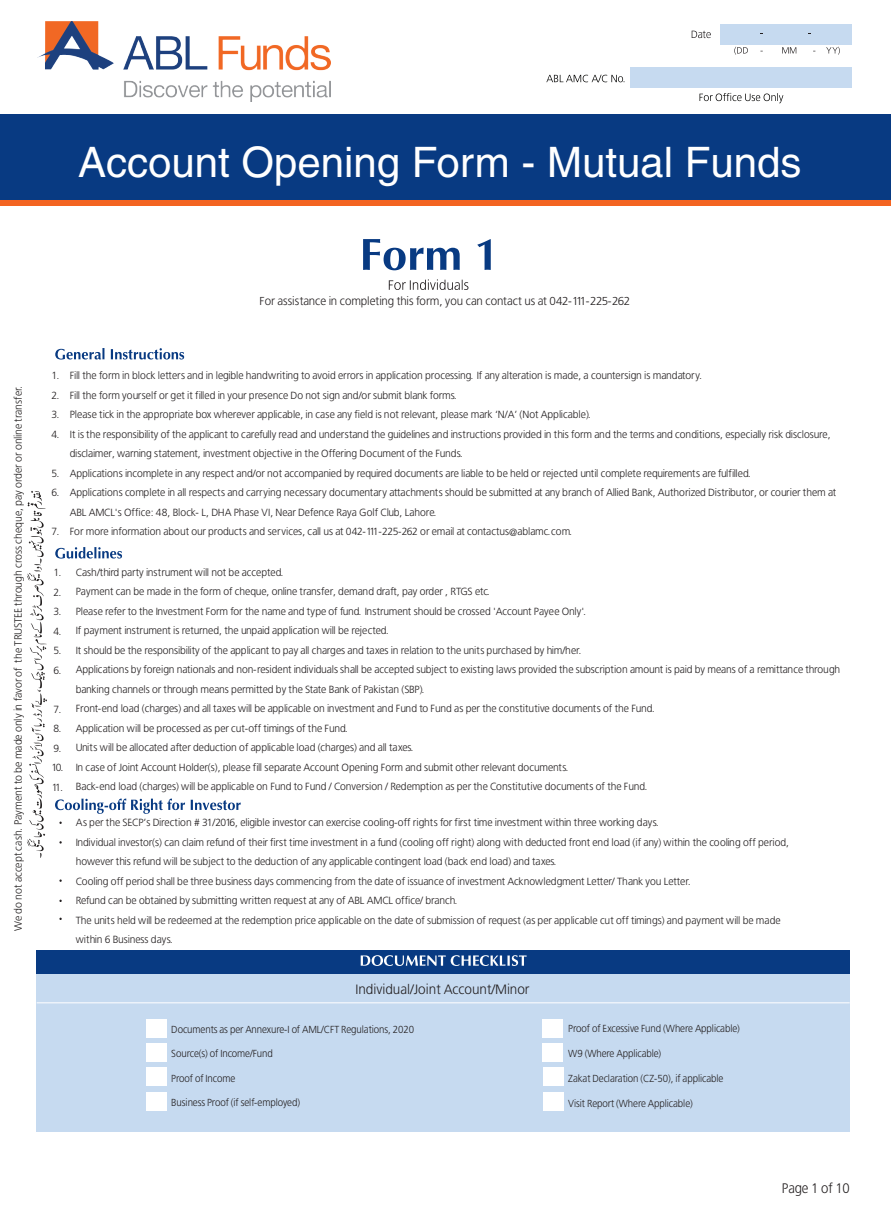
<style>
.page{position:relative;width:891px;height:1215px;background:#fff}
.page>*{position:absolute;margin:0;border:0;box-sizing:border-box;transform-origin:0 0}
.t1{font:42px "Helvetica";color:#fff}
.t2{font:13.8px "Bastardus Sans";letter-spacing:-.01em;color:#231f20;scale:.95 1}
.t3{font:13.5px "Bastardus Sans";letter-spacing:-.005em;color:#231f20}
.t4{font:11.55px "Bastardus Sans";color:#231f20}
.t5{font:10.5px "Bastardus Sans";color:#211e1e}
.t6{font:10.35px/19.5px "Bastardus Sans";color:#231f20}
.t7{font:10.2px "Bastardus Sans";letter-spacing:-.01em;color:#231f20;scale:.95 1}
</style>
<div class="page">
<svg style="left:692px;top:31px;width:19px;height:7px"></svg>
<svg style="left:734px;top:47px;width:29px;height:8px"></svg>
<svg style="left:782px;top:47px;width:33px;height:7px"></svg>
<svg style="left:826px;top:47px;width:14px;height:8px"></svg>
<div style="left:720px;top:24px;width:17px;height:20px;background:#c6daf0"></div>
<div style="left:737px;top:24px;width:16px;height:20px;background:#c6daf0"></div>
<div style="left:753px;top:24px;width:17px;height:20px;background:#c6daf0"></div>
<div style="left:770px;top:24px;width:16px;height:20px;background:#c6daf0"></div>
<div style="left:786px;top:24px;width:17px;height:20px;background:#c6daf0"></div>
<div style="left:803px;top:24px;width:16px;height:20px;background:#c6daf0"></div>
<div style="left:819px;top:24px;width:17px;height:20px;background:#c6daf0"></div>
<div style="left:836px;top:24px;width:16px;height:20px;background:#c6daf0"></div>
<div style="left:630px;top:67px;width:222px;height:21px;background:#c6daf0"></div>
<svg style="left:546px;top:75px;width:78px;height:7px"></svg>
<svg style="left:700px;top:93px;width:83px;height:10px"></svg>
<svg style="left:363px;top:239px;width:128px;height:31px"></svg>
<div style="left:0;top:114px;width:891px;height:89px;background:#083a82"></div>
<div style="left:0;top:200px;width:891px;height:5px;background:#f36421"></div>
<svg style="left:389px;top:279px;width:79px;height:11px"></svg>
<div style="left:37px;top:974px;width:813px;height:157px;background:#c6daf0"></div>
<div style="left:146px;top:1019px;width:20px;height:19px;background:#fff"></div>
<div style="left:37px;top:951px;width:813px;height:23px;background:#083a82"></div>
<svg style="left:361px;top:955px;width:166px;height:11px"></svg>
<svg style="left:55px;top:348px;width:129px;height:12px"></svg>
<svg style="left:55px;top:799px;width:186px;height:15px"></svg>
<svg style="left:55px;top:547px;width:67px;height:12px"></svg>
<hr style="left:37px;top:1002px;width:813px;height:1px;background:#fff">
<div style="left:146px;top:1043px;width:20px;height:19px;background:#fff"></div>
<div style="left:146px;top:1067px;width:20px;height:19px;background:#fff"></div>
<div style="left:146px;top:1092px;width:20px;height:19px;background:#fff"></div>
<div style="left:543px;top:1019px;width:20px;height:19px;background:#fff"></div>
<div style="left:543px;top:1043px;width:20px;height:19px;background:#fff"></div>
<div style="left:543px;top:1067px;width:20px;height:19px;background:#fff"></div>
<div style="left:543px;top:1092px;width:20px;height:19px;background:#fff"></div>
<svg style="left:27px;top:491px;width:20px;height:367px"></svg>
<img style="left:38px;top:22px;width:293px;height:80px">
<h1 class="t1" style="left:78px;top:138px;width:725px">Account Opening Form - Mutual Funds</h1>
<p class="t5" style="left:12px;top:931px;width:548px;rotate:-90deg">We do not accept cash. Payment to be made only in favor of the TRUSTEE through cross cheque, pay order or online transfer.</p>
<p class="t4" style="left:260px;top:295px;width:372px">For assistance in completing this form, you can contact us at 042-111-225-262</p>
<p class="t6" style="left:52px;top:366px;width:10px;text-align:justify">1.<br>2.<br>3.<br>4.</p>
<p class="t6" style="left:52px;top:463px;width:10px">5.<br>6.</p>
<p class="t6" style="left:52px;top:522px;width:10px">7.</p>
<p class="t6" style="left:70px;top:366px;width:768px">Fill the form in block letters and in legible handwriting to avoid errors in application processing. If any alteration is made, a countersign is mandatory.<br>Fill the form yourself or get it filled in your presence Do not sign and/or submit blank forms.<br>Please tick in the appropriate box wherever applicable, in case any field is not relevant, please mark ‘N/A’ (Not Applicable).<br>It is the responsibility of the applicant to carefully read and understand the guidelines and instructions provided in this form and the terms and conditions, especially risk disclosure, disclaimer, warning statement, investment objective in the Offering Document of the Funds.<br>Applications incomplete in any respect and/or not accompanied by required documents are liable to be held or rejected until complete requirements are fulfilled.<br>Applications complete in all respects and carrying necessary documentary attachments should be submitted at any branch of Allied Bank, Authorized Distributor, or courier them at ABL AMCL's Office: 48, Block- L, DHA Phase VI, Near Defence Raya Golf Club, Lahore.<br>For more information about our products and services, call us at 042-111-225-262 or email at contactus@ablamc.com.</p>
<p class="t6" style="left:54px;top:563px;width:10px;text-align:justify">1.<br>2.<br>3.<br>4.<br>5.<br>6.</p>
<p class="t6" style="left:52px;top:699px;width:14px">7.<br>8.<br>9.<br>10.<br>11.</p>
<p class="t6" style="left:76px;top:562px;width:766px">Cash/third party instrument will not be accepted.<br>Payment can be made in the form of cheque, online transfer, demand draft, pay order , RTGS etc.<br>Please refer to the Investment Form for the name and type of fund. Instrument should be crossed 'Account Payee Only'.<br>If payment instrument is returned, the unpaid application will be rejected.<br>It should be the responsibility of the applicant to pay all charges and taxes in relation to the units purchased by him/her.<br>Applications by foreign nationals and non-resident individuals shall be accepted subject to existing laws provided the subscription amount is paid by means of a remittance through banking channels or through means permitted by the State Bank of Pakistan (SBP).<br>Front-end load (charges) and all taxes will be applicable on investment and Fund to Fund as per the constitutive documents of the Fund.<br>Application will be processed as per cut-off timings of the Fund.<br>Units will be allocated after deduction of applicable load (charges) and all taxes.<br>In case of Joint Account Holder(s), please fill separate Account Opening Form and submit other relevant documents.<br>Back-end load (charges) will be applicable on Fund to Fund / Conversion / Redemption as per the Constitutive documents of the Fund.</p>
<p class="t6" style="left:76px;top:813px;width:715px">As per the SECP’s Direction # 31/2016, eligible investor can exercise cooling-off rights for first time investment within three working days.<br>Individual investor(s) can claim refund of their first time investment in a fund (cooling off right) along with deducted front end load (if any) within the cooling off period, however this refund will be subject to the deduction of any applicable contingent load (back end load) and taxes.<br>Cooling off period shall be three business days commencing from the date of issuance of investment Acknowledgment Letter/ Thank you Letter.<br>Refund can be obtained by submitting written request at any of ABL AMCL office/ branch.<br>The units held will be redeemed at the redemption price applicable on the date of submission of request (as per applicable cut off timings) and payment will be made within 6 Business days.</p>
<h3 class="t3" style="left:355px;top:981px;width:175px">Individual/Joint Account/Minor</h3>
<p class="t7" style="left:171px;top:1023px;width:257px">Documents as per Annexure-I of AML/CFT Regulations, 2020</p>
<p class="t7" style="left:171px;top:1047px;width:109px">Source(s) of Income/Fund</p>
<p class="t7" style="left:171px;top:1073px;width:69px">Proof of Income</p>
<p class="t7" style="left:171px;top:1097px;width:137px">Business Proof (if self-employed)</p>
<p class="t7" style="left:568px;top:1023px;width:182px">Proof of Excessive Fund (Where Applicable)</p>
<p class="t7" style="left:568px;top:1048px;width:99px">W9 (Where Applicable)</p>
<p class="t7" style="left:568px;top:1073px;width:165px">Zakat Declaration (CZ-50), if applicable</p>
<p class="t7" style="left:568px;top:1098px;width:133px">Visit Report (Where Applicable)</p>
<h2 class="t2" style="left:782px;top:1181px;width:73px">Page 1 of 10</h2>
</div>
